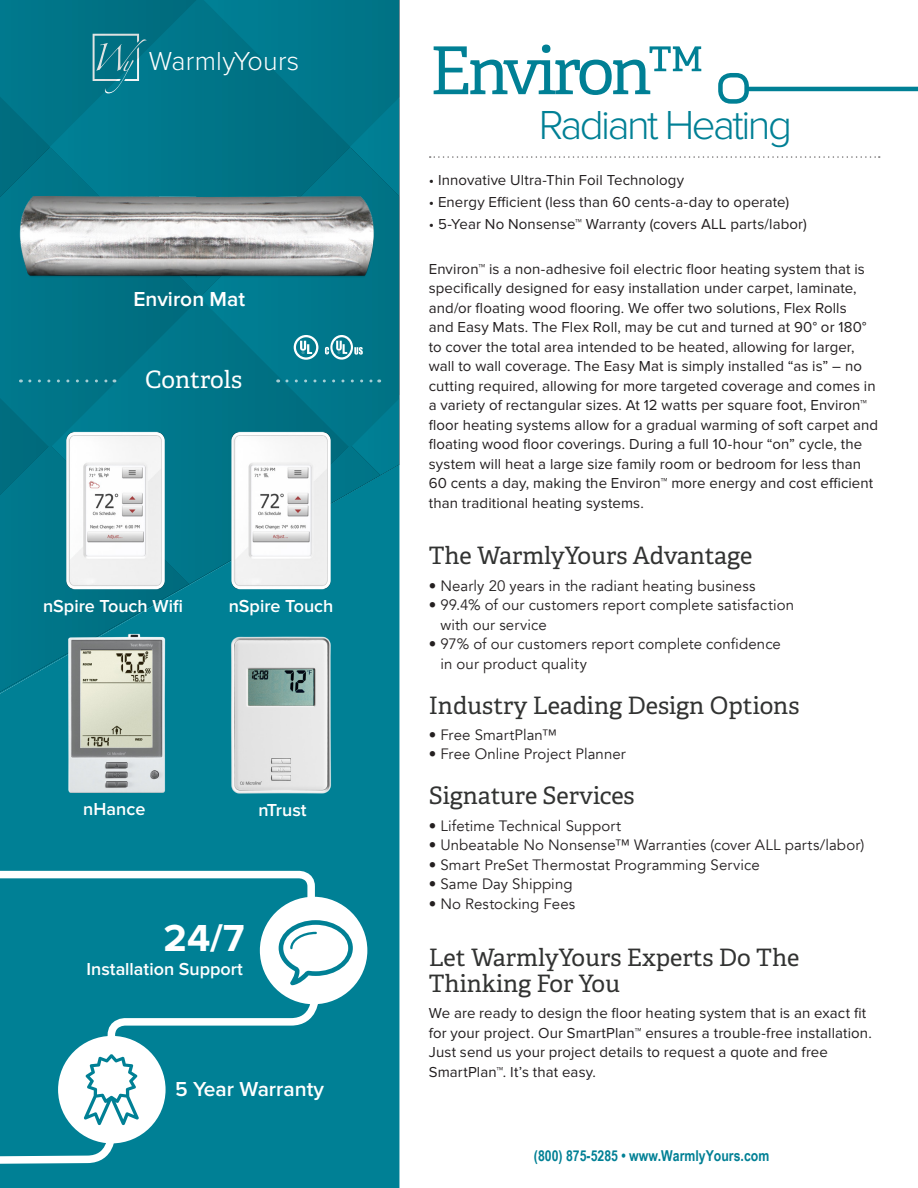
<style>
.page{position:relative;width:918px;height:1188px;background:#fff}
.page>*{position:absolute;margin:0;border:0;box-sizing:border-box;transform-origin:0 0}
.t1{font:66px "Adelle PE";letter-spacing:-.06em;color:#008095}
.t2{font:300 42px "Proxima Nova";letter-spacing:-.06em;color:#008095}
.t3{font:700 39px "Proxima Nova";color:#fff}
.t4{font:300 27px "Proxima Nova";letter-spacing:.01em;color:#fff}
.t5{font:24px/25.5px "Adelle PE";color:#323332}
.t6{font:24px "Adelle PE";color:#fff}
.t7{font:600 21px "Proxima Nova";color:#fff}
.t8{font:600 18px "Proxima Nova";color:#fff}
.t9{font:15px/19.5px "Proxima Nova";letter-spacing:.005em;color:#231f20}
.t10{font:15px/19.5px "Avenir";letter-spacing:.005em;color:#231f20}
.t11{font:700 15px "Arial Narrow";color:#008095}
</style>
<div class="page">
<div style="left:0;top:694px;width:399px;height:494px;background:#008095"></div>
<div style="left:189px;top:556px;width:210px;height:137px;background:#008095"></div>
<svg style="left:0;top:497px;width:189px;height:196px;background:#00788c"></svg>
<svg style="left:0;top:448px;width:50px;height:49px;background:#007184"></svg>
<svg style="left:50px;top:448px;width:301px;height:136px;background:#00768a"></svg>
<svg style="left:336px;top:448px;width:63px;height:108px;background:#007d91"></svg>
<svg style="left:0;top:199px;width:200px;height:249px;background:#007589"></svg>
<svg style="left:200px;top:199px;width:199px;height:249px;background:#007588"></svg>
<svg style="left:0;top:0;width:399px;height:199px;background:#027689"></svg>
<svg style="left:0;top:867px;width:319px;height:43px"></svg>
<svg style="left:430px;top:156px;width:450px;height:2px"></svg>
<hr style="left:746px;top:87px;width:172px;height:4px;background:#008095">
<div style="left:718px;top:73px;width:31px;height:31px;border:4px solid #008095;border-radius:10px"></div>
<img style="left:4px;top:159px;width:377px;height:161px">
<div style="left:260px;top:897px;width:107px;height:107px;background:#fff;border-radius:50%"></div>
<svg style="left:0;top:920px;width:353px;height:248px"></svg>
<svg style="left:294px;top:335px;width:24px;height:25px"></svg>
<svg style="left:325px;top:335px;width:38px;height:25px"></svg>
<img style="left:54px;top:422px;width:116px;height:174px">
<img style="left:219px;top:422px;width:117px;height:174px">
<img style="left:54px;top:627px;width:116px;height:175px">
<img style="left:219px;top:627px;width:117px;height:175px">
<svg style="left:287px;top:379px;width:93px;height:3px"></svg>
<svg style="left:30px;top:379px;width:85px;height:3px"></svg>
<p class="t4" style="left:149px;top:46px;width:152px">WarmlyYours</p>
<p class="t7" style="left:133px;top:287px;width:113px">Environ Mat</p>
<p class="t6" style="left:145px;top:362px;width:98px">Controls</p>
<p class="t8" style="left:43px;top:596px;width:141px">nSpire Touch Wifi</p>
<p class="t8" style="left:229px;top:596px;width:106px">nSpire Touch</p>
<p class="t8" style="left:83px;top:798px;width:64px">nHance</p>
<p class="t8" style="left:258px;top:800px;width:50px">nTrust</p>
<p class="t3" style="left:164px;top:916px;width:82px">24/7</p>
<p class="t8" style="left:87px;top:958px;width:158px">Installation Support</p>
<p class="t7" style="left:175px;top:1077px;width:150px">5 Year Warranty</p>
<p class="t1" style="left:430px;top:23px;width:275px">Environ™</p>
<p class="t2" style="left:539px;top:101px;width:255px">Radiant Heating</p>
<p class="t9" style="left:429px;top:170px;width:257px">• Innovative Ultra-Thin Foil Technology</p>
<p class="t9" style="left:429px;top:193px;width:362px">• Energy Efficient (less than 60 cents-a-day to operate)</p>
<p class="t9" style="left:429px;top:215px;width:380px">• 5-Year No Nonsense™ Warranty (covers ALL parts/labor)</p>
<p class="t9" style="left:429px;top:259px;width:451px">Environ™ is a non-adhesive foil electric floor heating system that is specifically designed for easy installation under carpet, laminate, and/or floating wood flooring. We offer two solutions, Flex Rolls<br>and Easy Mats. The Flex Roll, may be cut and turned at 90° or 180° to cover the total area intended to be heated, allowing for larger, wall to wall coverage. The Easy Mat is simply installed “as is” – no cutting required, allowing for more targeted coverage and comes in a variety of rectangular sizes. At 12 watts per square foot, Environ™ floor heating systems allow for a gradual warming of soft carpet and floating wood floor coverings. During a full 10-hour “on” cycle, the system will heat a large size family room or bedroom for less than 60 cents a day, making the Environ™ more energy and cost efficient than traditional heating systems.</p>
<p class="t5" style="left:429px;top:542px;width:325px">The WarmlyYours Advantage</p>
<p class="t10" style="left:429px;top:576px;width:328px">• Nearly 20 years in the radiant heating business</p>
<p class="t10" style="left:440px;top:596px;width:355px;text-indent:-12px">• 99.4% of our customers report complete satisfaction with our service</p>
<p class="t10" style="left:440px;top:635px;width:342px;text-indent:-12px">• 97% of our customers report complete confidence in our product quality</p>
<p class="t5" style="left:429px;top:691px;width:372px">Industry Leading Design Options</p>
<p class="t10" style="left:429px;top:725px;width:130px">• Free SmartPlan™</p>
<p class="t10" style="left:429px;top:745px;width:199px">• Free Online Project Planner</p>
<p class="t5" style="left:429px;top:782px;width:207px">Signature Services</p>
<p class="t10" style="left:429px;top:816px;width:194px">• Lifetime Technical Support</p>
<p class="t10" style="left:429px;top:836px;width:437px">• Unbeatable No Nonsense™ Warranties (cover ALL parts/labor)</p>
<p class="t10" style="left:429px;top:855px;width:333px">• Smart PreSet Thermostat Programming Service</p>
<p class="t10" style="left:429px;top:875px;width:145px">• Same Day Shipping</p>
<p class="t10" style="left:429px;top:894px;width:148px">• No Restocking Fees</p>
<p class="t5" style="left:429px;top:944px;width:372px">Let WarmlyYours Experts Do The<br>Thinking For You</p>
<p class="t9" style="left:429px;top:1004px;width:445px">We are ready to design the floor heating system that is an exact fit for your project. Our SmartPlan™ ensures a trouble-free installation.<br>Just send us your project details to request a quote and free SmartPlan™. It’s that easy.</p>
<p class="t11" style="left:534px;top:1144px;width:237px">(800) 875-5285 • www.WarmlyYours.com</p>
</div>
